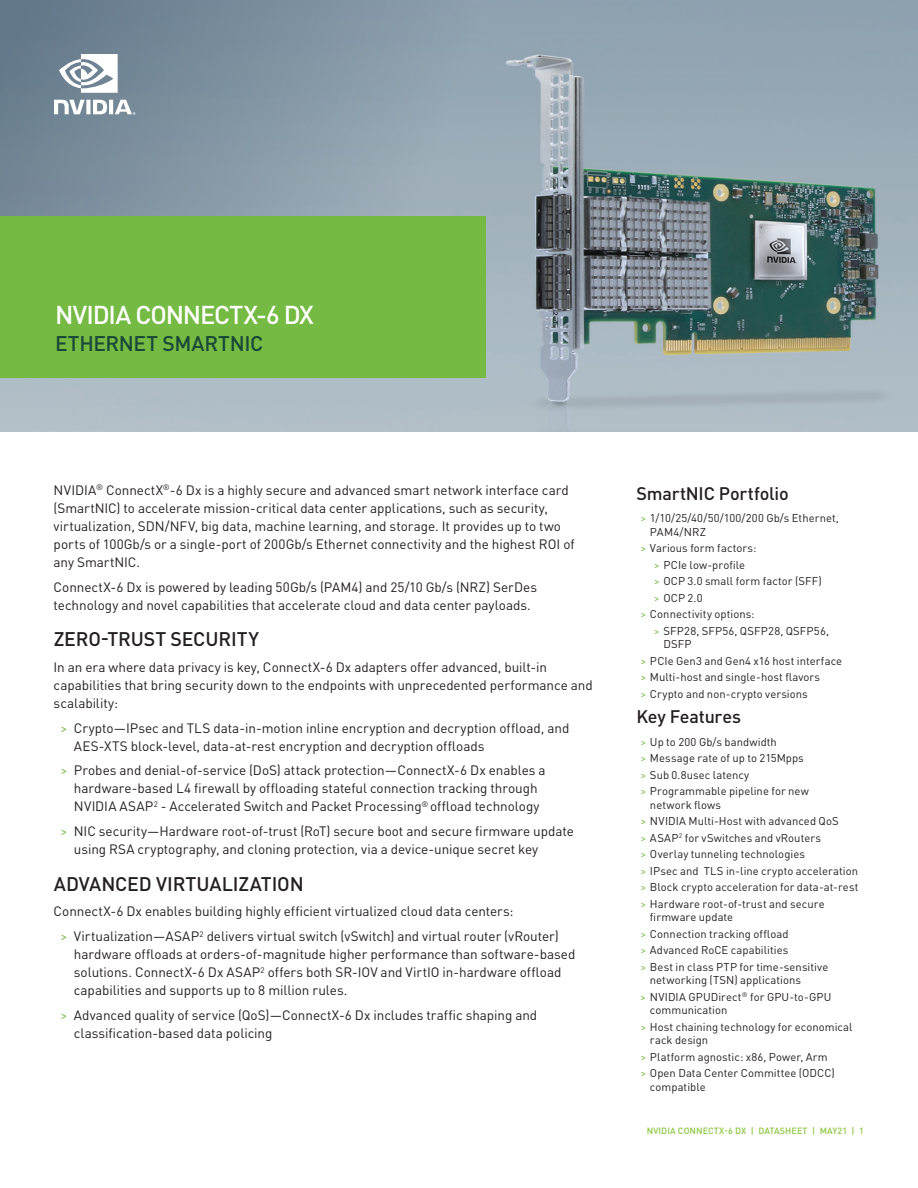
<style>
.page{position:relative;width:918px;height:1188px;background:#fff}
.page>*{position:absolute;margin:0;border:0;box-sizing:border-box;transform-origin:0 0}
.t1{font:500 25.5px "DIN Pro";letter-spacing:-.045em;color:#fff}
.t2{font:500 21px "DIN Pro";letter-spacing:-.015em;color:#184937}
.t3{font:500 19.5px "DIN Pro";letter-spacing:-.01em;color:#231f20}
.t4{font:500 18px "DIN Pro";letter-spacing:-.015em;color:#231f20}
.t5{font:13.5px/18px "DIN Pro";letter-spacing:-.005em;color:#231f20}
.t6{font:11.25px/16.5px "DIN Pro";letter-spacing:.005em;color:#231f20}
.t7{font:500 9px "DIN Pro";letter-spacing:.01em;color:#8bc63e}
.s1{color:#74ba43}
</style>
<div class="page">
<img style="left:0;top:0;width:918px;height:432px">
<svg style="left:0;top:0;width:546px;height:354px;background:#8799a6"></svg>
<div style="left:0;top:216px;width:486px;height:162px;background:#74ba43"></div>
<svg style="left:54px;top:100px;width:81px;height:15px"></svg>
<svg style="left:59px;top:54px;width:59px;height:39px"></svg>
<h1 class="t1" style="left:55px;top:297px;width:260px">NVIDIA CONNECTX-6 DX</h1>
<h2 class="t2" style="left:55px;top:329px;width:210px">ETHERNET SMARTNIC</h2>
<p class="t5" style="left:54px;top:480px;width:522px">NVIDIA<sup>®</sup> ConnectX<sup>®</sup>-6 Dx is a highly secure and advanced smart network interface card (SmartNIC) to accelerate mission-critical data center applications, such as security, virtualization, SDN/NFV, big data, machine learning, and storage. It provides up to two ports of 100Gb/s or a single-port of 200Gb/s Ethernet connectivity and the highest ROI of any SmartNIC.</p>
<p class="t5" style="left:54px;top:577px;width:485px">ConnectX-6 Dx is powered by leading 50Gb/s (PAM4) and 25/10 Gb/s (NRZ) SerDes technology and novel capabilities that accelerate cloud and data center payloads.</p>
<h3 class="t3" style="left:54px;top:626px;width:207px">ZERO-TRUST SECURITY</h3>
<p class="t5" style="left:54px;top:657px;width:541px">In an era where data privacy is key, ConnectX-6 Dx adapters offer advanced, built-in capabilities that bring security down to the endpoints with unprecedented performance and scalability:</p>
<p class="t5" style="left:74px;top:718px;width:497px;text-indent:-14px"><span class="s1">&gt;</span> Crypto—IPsec and TLS data-in-motion inline encryption and decryption offload, and<br>AES-XTS block-level, data-at-rest encryption and decryption offloads</p>
<p class="t5" style="left:60px;top:761px;width:487px;text-align:center"><span class="s1">&gt;</span> Probes and denial-of-service (DoS) attack protection—ConnectX-6 Dx enables a hardware-based L4 firewall by offloading stateful connection tracking through<br>NVIDIA ASAP<sup>2</sup> - Accelerated Switch and Packet Processing<sup>®</sup> offload technology</p>
<p class="t5" style="left:74px;top:822px;width:501px;text-indent:-14px"><span class="s1">&gt;</span> NIC security—Hardware root-of-trust (RoT) secure boot and secure firmware update using RSA cryptography, and cloning protection, via a device-unique secret key</p>
<h3 class="t3" style="left:54px;top:871px;width:252px">ADVANCED VIRTUALIZATION</h3>
<p class="t5" style="left:60px;top:899px;width:500px;line-height:24.8px;text-indent:-7px">ConnectX-6 Dx enables building highly efficient virtualized cloud data centers:<br><span class="s1">&gt;</span> Virtualization—ASAP<sup>2</sup> delivers virtual switch (vSwitch) and virtual router (vRouter)</p>
<p class="t5" style="left:74px;top:945px;width:503px">hardware offloads at orders-of-magnitude higher performance than software-based solutions. ConnectX-6 Dx ASAP<sup>2</sup> offers both SR-IOV and VirtIO in-hardware offload capabilities and supports up to 8 million rules.</p>
<p class="t5" style="left:74px;top:1005px;width:465px;text-indent:-14px"><span class="s1">&gt;</span> Advanced quality of service (QoS)—ConnectX-6 Dx includes traffic shaping and classification-based data policing</p>
<h3 class="t4" style="left:636px;top:481px;width:154px">SmartNIC Portfolio</h3>
<p class="t6" style="left:650px;top:511px;width:190px;line-height:13.5px;text-indent:-10px"><span class="s1">&gt;</span> 1/10/25/40/50/100/200 Gb/s Ethernet,<br>PAM4/NRZ</p>
<p class="t6" style="left:640px;top:539px;width:117px"><span class="s1">&gt;</span> Various form factors:</p>
<p class="t6" style="left:654px;top:556px;width:93px"><span class="s1">&gt;</span> PCIe low-profile</p>
<p class="t6" style="left:654px;top:572px;width:170px"><span class="s1">&gt;</span> OCP 3.0 small form factor (SFF)</p>
<p class="t6" style="left:654px;top:589px;width:50px"><span class="s1">&gt;</span> OCP 2.0</p>
<p class="t6" style="left:640px;top:605px;width:116px"><span class="s1">&gt;</span> Connectivity options:</p>
<p class="t6" style="left:654px;top:622px;width:177px"><span class="s1">&gt;</span> SFP28, SFP56, QSFP28, QSFP56,</p>
<p class="t6" style="left:640px;top:636px;width:203px;text-indent:23px">DSFP<br><span class="s1">&gt;</span> PCIe Gen3 and Gen4 x16 host interface <span class="s1">&gt;</span> Multi-host and single-host flavors<br><span class="s1">&gt;</span> Crypto and non-crypto versions</p>
<h3 class="t4" style="left:636px;top:705px;width:106px">Key Features</h3>
<p class="t6" style="left:640px;top:733px;width:170px"><span class="s1">&gt;</span> Up to 200 Gb/s bandwidth<br><span class="s1">&gt;</span> Message rate of up to 215Mpps <span class="s1">&gt;</span> Sub 0.8usec latency<br><span class="s1">&gt;</span> Programmable pipeline for new</p>
<p class="t6" style="left:640px;top:796px;width:220px;text-indent:10px">network flows<br><span class="s1">&gt;</span> NVIDIA Multi-Host with advanced QoS<br><span class="s1">&gt;</span> ASAP<sup>2</sup> for vSwitches and vRouters<br><span class="s1">&gt;</span> Overlay tunneling technologies<br><span class="s1">&gt;</span> IPsec and TLS in-line crypto acceleration <span class="s1">&gt;</span> Block crypto acceleration for data-at-rest <span class="s1">&gt;</span> Hardware root-of-trust and secure</p>
<p class="t6" style="left:640px;top:908px;width:190px;text-indent:10px">firmware update<br><span class="s1">&gt;</span> Connection tracking offload<br><span class="s1">&gt;</span> Advanced RoCE capabilities<br><span class="s1">&gt;</span> Best in class PTP for time-sensitive</p>
<p class="t6" style="left:640px;top:972px;width:193px;text-indent:10px">networking (TSN) applications<br><span class="s1">&gt;</span> NVIDIA GPUDirect<sup>®</sup> for GPU-to-GPU</p>
<p class="t6" style="left:640px;top:1001px;width:214px;text-indent:10px">communication<br><span class="s1">&gt;</span> Host chaining technology for economical</p>
<p class="t6" style="left:640px;top:1031px;width:196px;text-indent:10px">rack design<br><span class="s1">&gt;</span> Platform agnostic: x86, Power, Arm <span class="s1">&gt;</span> Open Data Center Committee (ODCC)</p>
<p class="t6" style="left:650px;top:1078px;width:57px">compatible</p>
<p class="t7" style="left:647px;top:1125px;width:219px">NVIDIA CONNECTX-6 DX | DATASHEET | MAY21 | 1</p>
</div>
